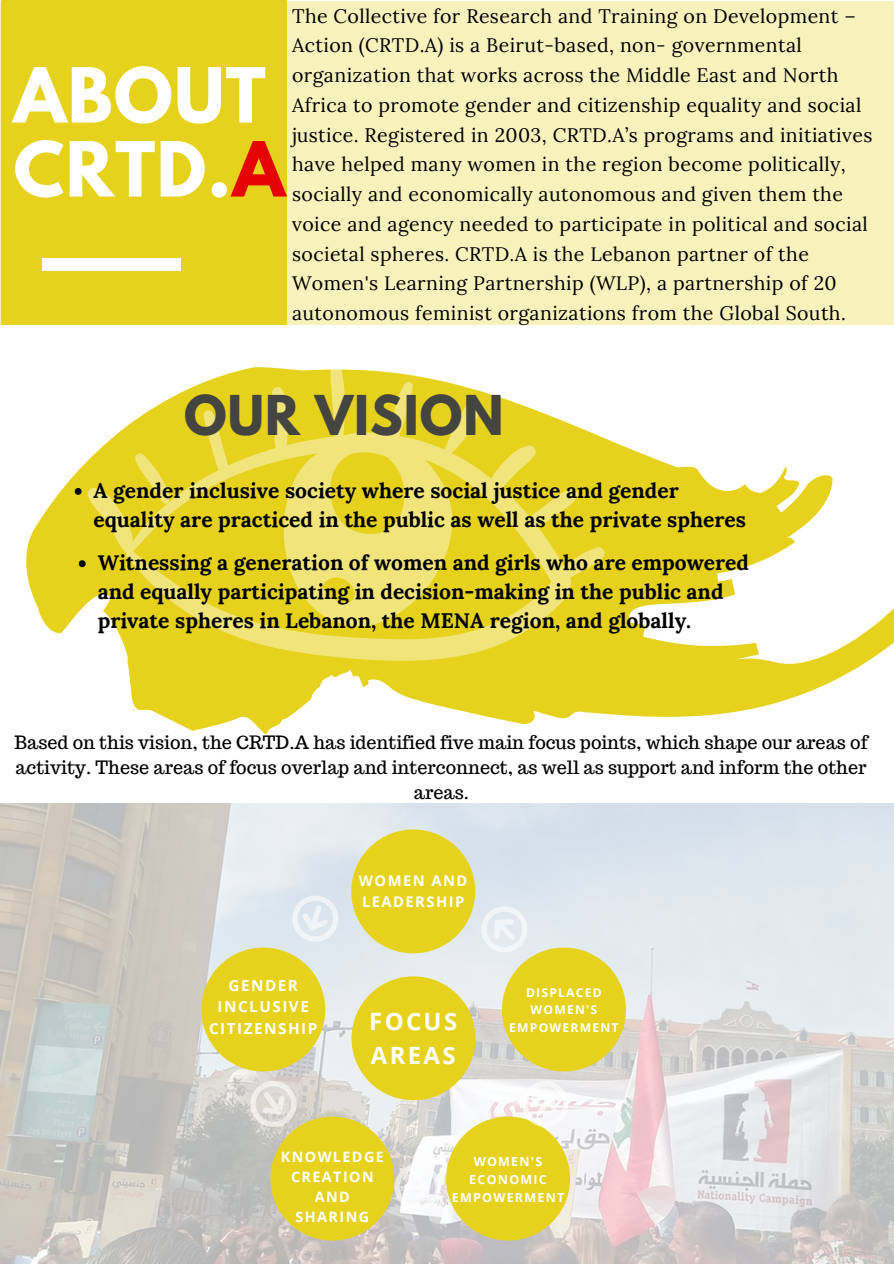
<style>
.page{position:relative;width:894px;height:1264px;background:#fff}
.page>*{position:absolute;margin:0;border:0;box-sizing:border-box;transform-origin:0 0}
.t1{font:700 67.2px/73.9px "League Spartan";letter-spacing:.02em;color:#fff}
.t2{font:700 48.6px "League Spartan";letter-spacing:.02em;color:#444440}
.t3{font:700 23.85px/34.3px "Open Sans";letter-spacing:.1em;color:#fff}
.t4{font:700 21px/29.1px "Lora";color:#000}
.t5{font:19.5px/29.7px "Lora";letter-spacing:.02em;color:#000}
.t6{font:18px/24.8px "Trocchi";color:#000;text-align:center}
.t7{font:700 15.3px/21.5px "Open Sans";letter-spacing:.1em;color:#fff;text-align:center}
.t8{font:700 14.7px/20.9px "Open Sans";letter-spacing:.1em;color:#fff}
.t9{font:700 14.4px/20.1px "Open Sans";letter-spacing:.1em;color:#fff;text-align:center}
.t10{font:700 12.45px/18.1px "Open Sans";letter-spacing:.1em;color:#fff;text-align:center}
.t11{font:700 12.15px/17.5px "Open Sans";letter-spacing:.1em;color:#fff;text-align:center}
.s1{color:#e60303}
</style>
<div class="page">
<div style="left:0;top:1px;width:893px;height:323px;background:#f7f1bb"></div>
<div style="left:1px;top:0;width:285px;height:324px;background:#e6d21c"></div>
<div style="left:42px;top:258px;width:139px;height:12px;background:#fff"></div>
<img style="left:0;top:803px;width:893px;height:460px">
<svg style="left:201px;top:829px;width:424px;height:411px;background:#e1da90"></svg>
<svg style="left:26px;top:438px;width:867px;height:296px;fill:#e6d21c"></svg>
<svg style="left:87px;top:367px;width:517px;height:294px;background:#ebdb4c"></svg>
<svg style="left:75px;top:488px;width:7px;height:7px"></svg>
<svg style="left:79px;top:560px;width:7px;height:7px"></svg>
<p class="t5" style="left:292px;top:1px;width:581px">The Collective for Research and Training on Development – Action (CRTD.A) is a Beirut-based, non- governmental organization that works across the Middle East and North Africa to promote gender and citizenship equality and social justice. Registered in 2003, CRTD.A’s programs and initiatives have helped many women in the region become politically, socially and economically autonomous and given them the voice and agency needed to participate in political and social societal spheres. CRTD.A is the Lebanon partner of the Women's Learning Partnership (WLP), a partnership of 20 autonomous feminist organizations from the Global South.</p>
<h1 class="t1" style="left:14px;top:67px;width:273px">ABOUT<br>CRTD.<span class="s1">A</span></h1>
<h2 class="t2" style="left:184px;top:391px;width:320px">OUR VISION</h2>
<p class="t4" style="left:94px;top:475px;width:653px">A gender inclusive society where social justice and gender equality are practiced in the public as well as the private spheres</p>
<p class="t4" style="left:98px;top:548px;width:652px">Witnessing a generation of women and girls who are empowered and equally participating in decision-making in the public and private spheres in Lebanon, the MENA region, and globally.</p>
<p class="t6" style="left:14px;top:730px;width:854px">Based on this vision, the CRTD.A has identified five main focus points, which shape our areas of activity. These areas of focus overlap and interconnect, as well as support and inform the other areas.</p>
<p class="t7" style="left:209px;top:974px;width:110px">GENDER<br>INCLUSIVE<br>CITIZENSHIP</p>
<p class="t8" style="left:359px;top:869px;width:110px">WOMEN AND<br>LEADERSHIP</p>
<p class="t3" style="left:369px;top:1003px;width:89px">FOCUS<br>AREAS</p>
<p class="t11" style="left:509px;top:983px;width:111px">DISPLACED<br>WOMEN'S<br>EMPOWERMENT</p>
<p class="t9" style="left:281px;top:1145px;width:104px">KNOWLEDGE<br>CREATION<br>AND<br>SHARING</p>
<p class="t10" style="left:451px;top:1152px;width:114px">WOMEN'S<br>ECONOMIC<br>EMPOWERMENT</p>
</div>
